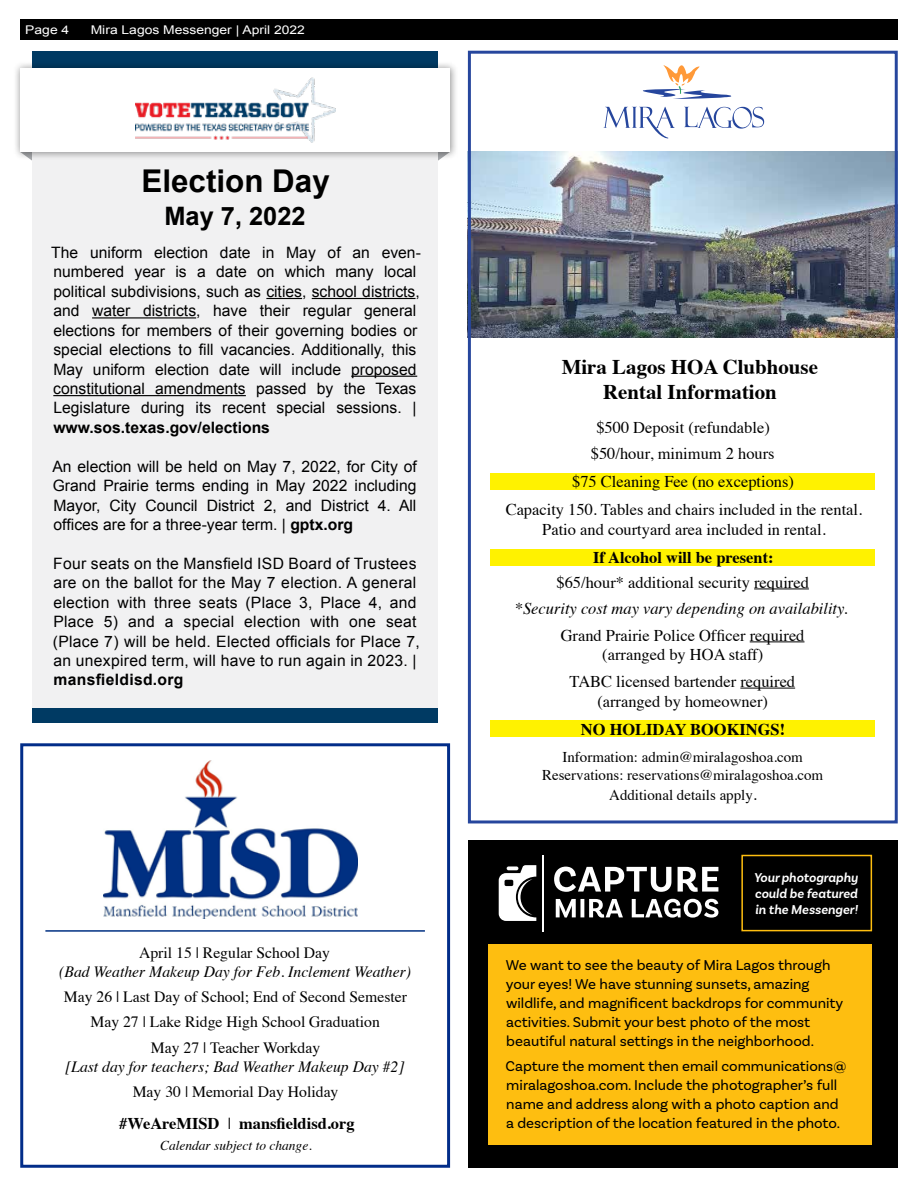
<style>
.page{position:relative;width:918px;height:1188px;background:#fff}
.page>*{position:absolute;margin:0;border:0;box-sizing:border-box;transform-origin:0 0}
.t1{font:700 31.35px "Arial";color:#000}
.t2{font:700 25.35px "Arial";color:#000}
.t3{font:700 20.85px/25px "Times";color:#000;text-align:center}
.t4{font:16.5px/19.6px "Times";color:#000;text-align:center}
.t5{font:700 16.5px "Times";color:#000}
.t6{font:italic 16.5px "Times";color:#000}
.t7{font:15.75px/19.5px "Arial";color:#000}
.t8{font:15.75px/19.5px "Arial";letter-spacing:.02em;color:#000}
.t9{font:15.75px/25.3px "Times";color:#000;text-align:center}
.t10{font:italic 15.75px "Times";color:#000}
.t11{font:700 15.75px "Arial";color:#000}
.t12{font:700 15.75px "Arial";letter-spacing:.02em;color:#000}
.t13{font:15px/18.9px "Basic Sans";color:#000}
.t14{font:15px/18px "Times";color:#000;text-align:center}
.t15{font:italic 600 13.5px/16.2px "Basic Sans";color:#fff;text-align:justify}
.t16{font:italic 13.5px "Times";color:#000}
.t17{font:12px "Arial";color:#fff;scale:1.16 1}
.s1{font-weight:700}
.s2{font-weight:400}
.s3{font-size:16.5px}
</style>
<div class="page">
<img style="left:472px;top:152px;width:422px;height:186px">
<div style="left:490px;top:474px;width:385px;height:16px;background:#fff200"></div>
<div style="left:490px;top:549px;width:385px;height:16px;background:#fff200"></div>
<hr style="left:754px;top:589px;width:55px;height:1px;background:#000">
<hr style="left:750px;top:641px;width:55px;height:1px;background:#000">
<hr style="left:740px;top:688px;width:55px;height:1px;background:#000">
<div style="left:490px;top:721px;width:385px;height:16px;background:#fff200"></div>
<div style="left:468px;top:51px;width:430px;height:772px;border:3px solid #26469d"></div>
<svg style="left:684px;top:107px;width:80px;height:22px"></svg>
<svg style="left:603px;top:107px;width:72px;height:32px"></svg>
<svg style="left:643px;top:65px;width:89px;height:34px"></svg>
<div style="left:20px;top:20px;width:878px;height:20px;background:#000"></div>
<div style="left:32px;top:145px;width:406px;height:577px;background:#f1f1f2"></div>
<hr style="left:266px;top:298px;width:36px;height:1px;background:#000">
<hr style="left:312px;top:298px;width:104px;height:1px;background:#000">
<hr style="left:92px;top:317px;width:104px;height:2px;background:#000">
<hr style="left:351px;top:376px;width:66px;height:1px;background:#000">
<hr style="left:53px;top:395px;width:193px;height:1px;background:#000">
<div style="left:32px;top:51px;width:406px;height:35px;background:#003a63"></div>
<div style="left:13px;top:61px;width:445px;height:99px;background:#000;opacity:.43"></div>
<div style="left:20px;top:68px;width:430px;height:84px;background:#fff"></div>
<img style="left:135px;top:77px;width:200px;height:66px">
<div style="left:32px;top:708px;width:406px;height:15px;background:#003a63"></div>
<svg style="left:20px;top:743px;width:431px;height:425px"></svg>
<img style="left:104px;top:761px;width:253px;height:157px">
<hr style="left:45px;top:930px;width:380px;height:2px;background:#003082">
<div style="left:468px;top:840px;width:430px;height:328px;background:#000"></div>
<div style="left:489px;top:945px;width:383px;height:200px;background:#febe10"></div>
<svg style="left:499px;top:865px;width:37px;height:56px"></svg>
<hr style="left:542px;top:855px;width:1px;height:76px;background:#fff">
<svg style="left:554px;top:867px;width:164px;height:25px"></svg>
<svg style="left:556px;top:899px;width:162px;height:19px"></svg>
<div style="left:741px;top:855px;width:131px;height:76px;border:2px solid #febe10"></div>
<p class="t17" style="left:25px;top:22px;width:39px">Page 4</p>
<p class="t17" style="left:91px;top:22px;width:186px">Mira Lagos Messenger | April 2022</p>
<h1 class="t1" style="left:142px;top:161px;width:190px">Election Day</h1>
<h2 class="t2" style="left:164px;top:200px;width:143px">May 7, 2022</h2>
<p class="t7" style="left:51px;top:243px;width:371px">The uniform election date in May of an even&shy;numbered year is a date on which many local political subdivisions, such as cities, school districts, and water districts, have their regular general elections for members of their governing bodies or special elections to fill vacancies. Additionally, this May uniform election date will include proposed constitutional amendments passed by the Texas Legislature during its recent special sessions. |</p>
<p class="t11" style="left:53px;top:417px;width:218px">www.sos.texas.gov/elections</p>
<p class="t7" style="left:52px;top:457px;width:366px;text-align:justify">An election will be held on May 7, 2022, for City of Grand Prairie terms ending in May 2022 including Mayor, City Council District 2, and District 4. All offices are for a three-year term. | <span class="s1">gptx.org</span></p>
<p class="t8" style="left:53px;top:554px;width:369px">Four seats on the Mansfield ISD Board of Trustees are on the ballot for the May 7 election. A general election with three seats (Place 3, Place 4, and Place 5) and a special election with one seat (Place 7) will be held. Elected officials for Place 7, an unexpired term, will have to run again in 2023. |</p>
<p class="t12" style="left:54px;top:669px;width:131px">mansfieldisd.org</p>
<p class="t9" style="left:139px;top:938px;width:192px">April 15 | Regular School Day</p>
<p class="t10" style="left:59px;top:958px;width:353px">(Bad Weather Makeup Day for Feb. Inclement Weather)</p>
<p class="t9" style="left:64px;top:983px;width:345px">May 26 | Last Day of School; End of Second Semester<br>May 27 | Lake Ridge High School Graduation<br>May 27 | Teacher Workday</p>
<p class="t10" style="left:65px;top:1053px;width:341px">[Last day for teachers; Bad Weather Makeup Day #2]</p>
<p class="t9" style="left:133px;top:1078px;width:207px">May 30 | Memorial Day Holiday</p>
<p class="t5" style="left:119px;top:1107px;width:237px">#WeAreMISD <span class="s2">|</span> mansfieldisd.org</p>
<p class="t16" style="left:160px;top:1133px;width:153px">Calendar subject to change.</p>
<h3 class="t3" style="left:562px;top:352px;width:258px">Mira Lagos HOA Clubhouse<br>Rental Information</h3>
<p class="t4" style="left:591px;top:413px;width:185px;line-height:26.5px">$500 Deposit (refundable) $50/hour, minimum 2 hours</p>
<p class="t4" style="left:506px;top:467px;width:358px;line-height:27.6px">$75 Cleaning Fee (no exceptions)<br>Capacity 150. Tables and chairs included in the rental.</p>
<p class="t4" style="left:542px;top:518px;width:285px">Patio and courtyard area included in rental.</p>
<p class="t5" style="left:593px;top:541px;width:182px">If Alcohol will be present:</p>
<p class="t4" style="left:556px;top:571px;width:254px">$65/hour* additional security required</p>
<p class="t6" style="left:515px;top:594px;width:334px">*Security cost may vary depending on availability.</p>
<p class="t4" style="left:561px;top:624px;width:245px">Grand Prairie Police Officer required (arranged by HOA staff)</p>
<p class="t4" style="left:570px;top:670px;width:227px">TABC licensed bartender required (arranged by homeowner)</p>
<p class="t5" style="left:581px;top:713px;width:206px">NO HOLIDAY BOOKINGS!</p>
<p class="t14" style="left:542px;top:747px;width:283px">Information: admin@miralagoshoa.com<br>Reservations: reservations@miralagoshoa.com</p>
<p class="t14" style="left:609px;top:785px;width:149px">Additional details apply<span class="s3">.</span></p>
<p class="t15" style="left:754px;top:869px;width:106px">Your photography could be featured in the Messenger!</p>
<p class="t13" style="left:506px;top:956px;width:339px">We want to see the beauty of Mira Lagos through your eyes! We have stunning sunsets, amazing wildlife, and magnificent backdrops for community activities. Submit your best photo of the most beautiful natural settings in the neighborhood.</p>
<p class="t13" style="left:506px;top:1057px;width:342px">Capture the moment then email communications@ miralagoshoa.com. Include the photographer’s full name and address along with a photo caption and a description of the location featured in the photo.</p>
</div>
